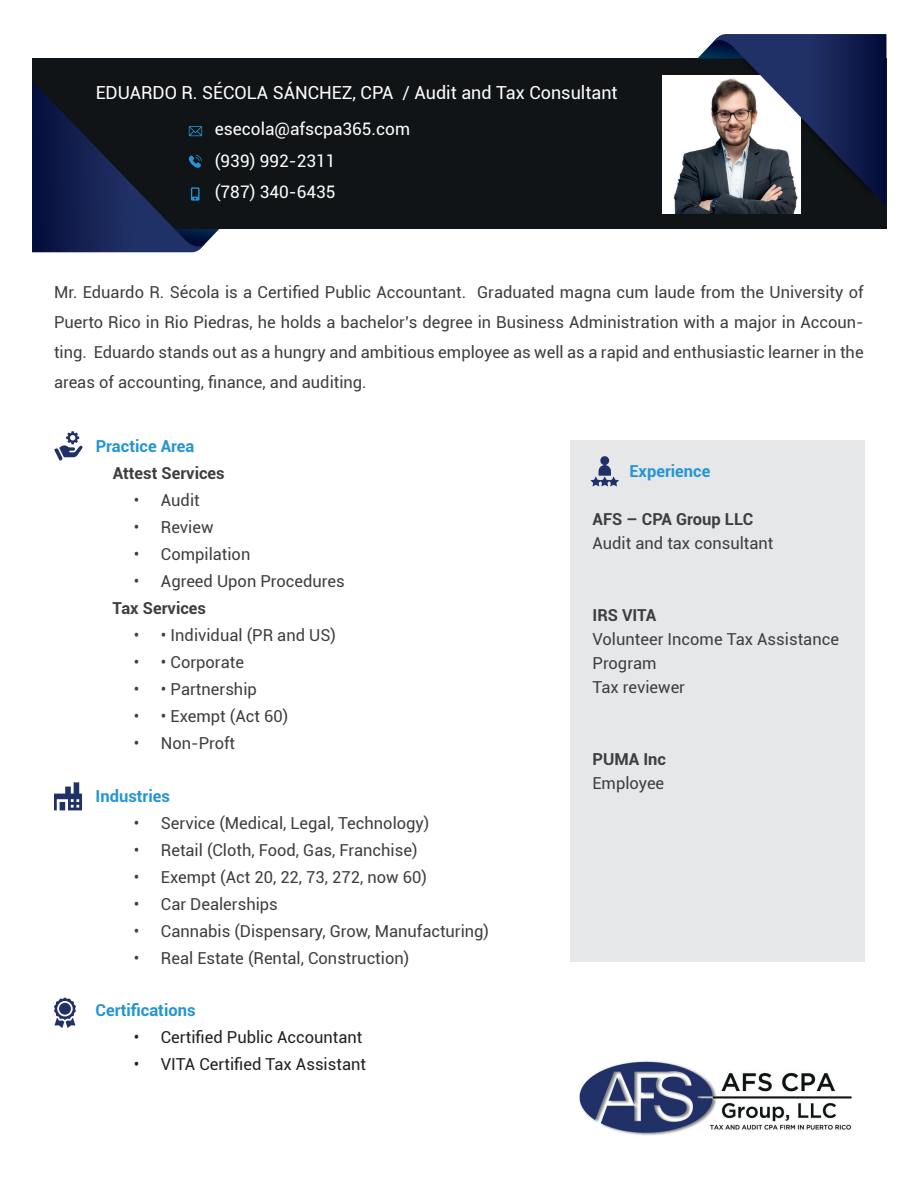
<style>
.page{position:relative;width:918px;height:1188px;background:#fff}
.page>*{position:absolute;margin:0;border:0;box-sizing:border-box;transform-origin:0 0}
.t1{font:18px "Roboto";color:#fff}
.t2{font:17.25px/31.5px "Roboto";color:#fff}
.t3{font:16.5px/30px "Roboto";color:#3e3e3f}
.t4{font:700 16.5px "Roboto";color:#3e3e3f}
.t5{font:16.5px "Roboto";color:#231f20}
.t6{font:700 16.5px "Roboto";color:#2495d2}
</style>
<div class="page">
<div style="left:570px;top:440px;width:294px;height:522px;background:#e6e7e9"></div>
<div style="left:32px;top:58px;width:854px;height:171px;background:#111416"></div>
<img style="left:663px;top:75px;width:138px;height:138px">
<svg style="left:697px;top:34px;width:189px;height:172px"></svg>
<img style="left:579px;top:1061px;width:273px;height:75px">
<svg style="left:32px;top:81px;width:187px;height:171px"></svg>
<svg style="left:54px;top:431px;width:29px;height:30px"></svg>
<svg style="left:54px;top:782px;width:28px;height:28px"></svg>
<div style="left:60px;top:802px;width:5px;height:8px;background:#203167"></div>
<svg style="left:54px;top:997px;width:22px;height:31px"></svg>
<div style="left:59px;top:1003px;width:12px;height:12px;background:#203167;border-radius:50%"></div>
<svg style="left:590px;top:456px;width:29px;height:30px"></svg>
<p class="t1" style="left:96px;top:80px;width:524px">EDUARDO R. SÉCOLA SÁNCHEZ, CPA / Audit and Tax Consultant</p>
<p class="t2" style="left:215px;top:113px;width:197px">esecola@afscpa365.com (939) 992-2311<br>(787) 340-6435</p>
<p class="t3" style="left:54px;top:276px;width:811px;text-align:justify">Mr. Eduardo R. Sécola is a Certified Public Accountant. Graduated magna cum laude from the University of Puerto Rico in Rio Piedras, he holds a bachelor’s degree in Business Administration with a major in Accoun&shy;ting. Eduardo stands out as a hungry and ambitious employee as well as a rapid and enthusiastic learner in the areas of accounting, finance, and auditing.</p>
<p class="t6" style="left:96px;top:435px;width:100px">Practice Area</p>
<p class="t4" style="left:113px;top:462px;width:114px">Attest Services</p>
<p class="t3" style="left:134px;top:485px;width:67px">• Audit</p>
<p class="t3" style="left:134px;top:512px;width:81px">• Review</p>
<p class="t3" style="left:134px;top:539px;width:118px">• Compilation</p>
<p class="t3" style="left:134px;top:566px;width:212px">• Agreed Upon Procedures</p>
<p class="t4" style="left:113px;top:597px;width:95px">Tax Services</p>
<p class="t3" style="left:134px;top:620px;width:204px">• • Individual (PR and US)</p>
<p class="t3" style="left:134px;top:647px;width:112px">• • Corporate</p>
<p class="t3" style="left:134px;top:674px;width:124px">• • Partnership</p>
<p class="t3" style="left:134px;top:701px;width:156px">• • Exempt (Act 60)</p>
<p class="t3" style="left:134px;top:728px;width:103px">• Non-Proft</p>
<p class="t6" style="left:96px;top:784px;width:76px">Industries</p>
<p class="t3" style="left:134px;top:807px;width:297px">• Service (Medical, Legal, Technology)</p>
<p class="t3" style="left:134px;top:834px;width:285px">• Retail (Cloth, Food, Gas, Franchise)</p>
<p class="t3" style="left:134px;top:861px;width:295px">• Exempt (Act 20, 22, 73, 272, now 60)</p>
<p class="t3" style="left:134px;top:888px;width:145px">• Car Dealerships</p>
<p class="t3" style="left:134px;top:915px;width:357px">• Cannabis (Dispensary, Grow, Manufacturing)</p>
<p class="t3" style="left:134px;top:942px;width:277px">• Real Estate (Rental, Construction)</p>
<p class="t6" style="left:96px;top:999px;width:101px">Certifications</p>
<p class="t5" style="left:134px;top:1026px;width:230px">• Certified Public Accountant</p>
<p class="t5" style="left:134px;top:1053px;width:234px">• VITA Certified Tax Assistant</p>
<p class="t6" style="left:629px;top:460px;width:82px">Experience</p>
<p class="t4" style="left:593px;top:508px;width:162px">AFS – CPA Group LLC</p>
<p class="t3" style="left:593px;top:528px;width:182px">Audit and tax consultant</p>
<p class="t4" style="left:593px;top:604px;width:65px">IRS VITA</p>
<p class="t3" style="left:593px;top:627px;width:248px;line-height:24px">Volunteer Income Tax Assistance<br>Program<br>Tax reviewer</p>
<p class="t4" style="left:593px;top:748px;width:75px">PUMA Inc</p>
<p class="t3" style="left:593px;top:768px;width:73px">Employee</p>
</div>
